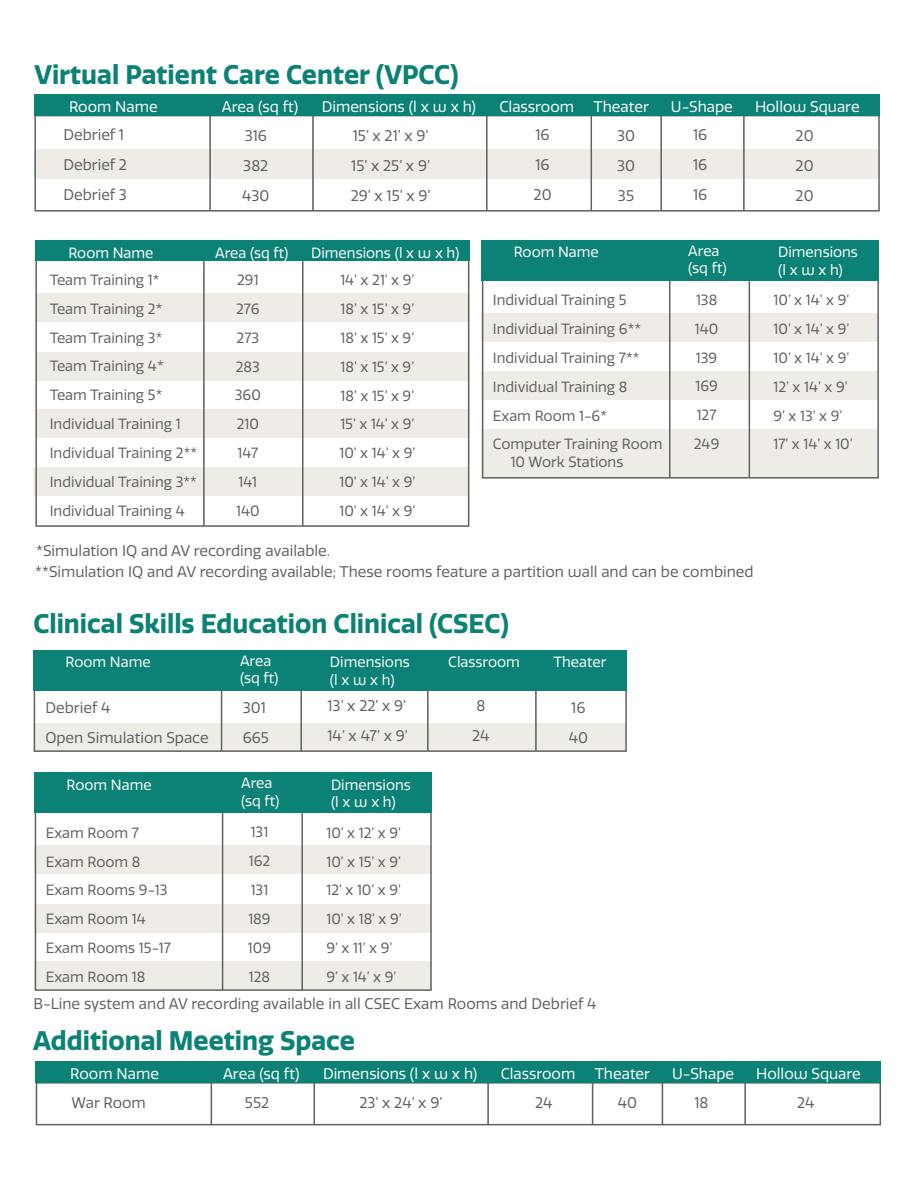
<style>
.page{position:relative;width:918px;height:1188px;background:#fff}
.page>*{position:absolute;margin:0;border:0;box-sizing:border-box;transform-origin:0 0}
.t1{font:700 26.1px "Quatro";color:#0c8175}
.t2{font:15px/30px "Quatro";color:#606160}
.t3{font:15px "Quatro";color:#fff}
.t4{font:14.4px/28.8px "Quatro";color:#606160}
.t5{font:14.4px/17.2px "Quatro";color:#fff}
</style>
<div class="page">
<div style="left:33px;top:467px;width:435px;height:28px;background:#efebe7"></div>
<div style="left:35px;top:409px;width:435px;height:29px;background:#efebe7"></div>
<div style="left:35px;top:352px;width:435px;height:28px;background:#efebe7"></div>
<div style="left:34px;top:149px;width:846px;height:30px;background:#efebe7"></div>
<hr style="left:209px;top:116px;width:2px;height:95px;background:#606161">
<hr style="left:312px;top:116px;width:2px;height:95px;background:#606161">
<hr style="left:486px;top:116px;width:2px;height:95px;background:#606161">
<hr style="left:591px;top:116px;width:1px;height:95px;background:#606161">
<hr style="left:660px;top:116px;width:2px;height:95px;background:#606161">
<hr style="left:743px;top:116px;width:2px;height:95px;background:#606161">
<div style="left:34px;top:115px;width:846px;height:97px;border:2px solid #606161"></div>
<div style="left:34px;top:94px;width:846px;height:22px;background:#0c8175"></div>
<div style="left:35px;top:293px;width:435px;height:29px;background:#efebe7"></div>
<hr style="left:203px;top:261px;width:2px;height:265px;background:#606161">
<hr style="left:302px;top:261px;width:2px;height:265px;background:#606161">
<div style="left:35px;top:256px;width:434px;height:271px;border:2px solid #606161"></div>
<div style="left:35px;top:241px;width:435px;height:20px;background:#0c8175"></div>
<div style="left:482px;top:429px;width:397px;height:49px;background:#efebe7"></div>
<div style="left:482px;top:372px;width:397px;height:28px;background:#efebe7"></div>
<div style="left:482px;top:313px;width:397px;height:29px;background:#efebe7"></div>
<hr style="left:669px;top:280px;width:1px;height:198px;background:#606161">
<hr style="left:749px;top:281px;width:1px;height:197px;background:#606161">
<div style="left:482px;top:278px;width:397px;height:201px;border:2px solid #606161"></div>
<div style="left:482px;top:240px;width:397px;height:41px;background:#0c8175"></div>
<div style="left:33px;top:723px;width:593px;height:29px;background:#efebe7"></div>
<hr style="left:221px;top:689px;width:1px;height:62px;background:#606161">
<hr style="left:300px;top:689px;width:2px;height:62px;background:#606161">
<div style="left:34px;top:688px;width:593px;height:64px;border:2px solid #606161"></div>
<div style="left:34px;top:650px;width:593px;height:41px;background:#0c8175"></div>
<hr style="left:427px;top:689px;width:2px;height:62px;background:#606161">
<hr style="left:535px;top:689px;width:2px;height:62px;background:#606161">
<div style="left:34px;top:962px;width:398px;height:28px;background:#efebe7"></div>
<div style="left:34px;top:904px;width:398px;height:29px;background:#efebe7"></div>
<div style="left:34px;top:846px;width:398px;height:28px;background:#efebe7"></div>
<hr style="left:222px;top:812px;width:1px;height:178px;background:#606161">
<hr style="left:301px;top:813px;width:2px;height:177px;background:#606161">
<div style="left:35px;top:810px;width:397px;height:181px;border:2px solid #606161"></div>
<div style="left:35px;top:772px;width:397px;height:41px;background:#0c8175"></div>
<hr style="left:211px;top:1083px;width:1px;height:42px;background:#606161">
<hr style="left:314px;top:1083px;width:1px;height:42px;background:#606161">
<hr style="left:487px;top:1083px;width:2px;height:42px;background:#606161">
<hr style="left:592px;top:1083px;width:1px;height:42px;background:#606161">
<hr style="left:662px;top:1083px;width:1px;height:42px;background:#606161">
<hr style="left:744px;top:1083px;width:2px;height:42px;background:#606161">
<div style="left:36px;top:1082px;width:845px;height:43px;border:2px solid #606161"></div>
<div style="left:36px;top:1062px;width:845px;height:21px;background:#0c8175"></div>
<h1 class="t1" style="left:34px;top:59px;width:426px">Virtual Patient Care Center (VPCC)</h1>
<p class="t3" style="left:69px;top:98px;width:90px">Room Name</p>
<p class="t3" style="left:222px;top:98px;width:78px">Area (sq ft)</p>
<p class="t3" style="left:322px;top:98px;width:156px">Dimensions (l x w x h)</p>
<p class="t3" style="left:499px;top:98px;width:76px">Classroom</p>
<p class="t3" style="left:594px;top:98px;width:57px">Theater</p>
<p class="t3" style="left:671px;top:98px;width:63px">U-Shape</p>
<p class="t3" style="left:755px;top:98px;width:106px">Hollow Square</p>
<p class="t2" style="left:63px;top:120px;width:65px">Debrief 1<br>Debrief 2<br>Debrief 3</p>
<p class="t2" style="left:242px;top:121px;width:29px">316<br>382<br>430</p>
<p class="t2" style="left:351px;top:121px;width:81px">15’ x 21’ x 9’<br>15’ x 25’ x 9’<br>29’ x 15’ x 9’</p>
<p class="t2" style="left:534px;top:120px;width:20px">16<br>16<br>20</p>
<p class="t2" style="left:617px;top:121px;width:19px;text-align:justify">30<br>30<br>35</p>
<p class="t2" style="left:693px;top:120px;width:16px;text-align:justify">16<br>16<br>16</p>
<p class="t2" style="left:796px;top:121px;width:20px;text-align:justify">20<br>20<br>20</p>
<p class="t5" style="left:68px;top:244px;width:87px">Room Name</p>
<p class="t5" style="left:215px;top:244px;width:75px">Area (sq ft)</p>
<p class="t5" style="left:311px;top:244px;width:150px">Dimensions (l x w x h)</p>
<p class="t4" style="left:50px;top:266px;width:149px">Team Training 1*<br>Team Training 2*<br>Team Training 3*<br>Team Training 4*<br>Team Training 5*<br>Individual Training 1<br>Individual Training 2**<br>Individual Training 3**<br>Individual Training 4</p>
<p class="t4" style="left:235px;top:266px;width:28px">291<br>276<br>273<br>283<br>360<br>210<br>147<br>141<br>140</p>
<p class="t4" style="left:340px;top:266px;width:77px;text-align:justify">14’ x 21’ x 9’ 18’ x 15’ x 9’ 18’ x 15’ x 9’ 18’ x 15’ x 9’ 18’ x 15’ x 9’ 15’ x 14’ x 9’ 10’ x 14’ x 9’ 10’ x 14’ x 9’ 10’ x 14’ x 9’</p>
<p class="t5" style="left:514px;top:244px;width:87px">Room Name</p>
<p class="t5" style="left:688px;top:242px;width:40px">Area (sq ft)</p>
<p class="t5" style="left:778px;top:244px;width:81px">Dimensions (l x w x h)</p>
<p class="t4" style="left:493px;top:286px;width:171px">Individual Training 5<br>Individual Training 6**<br>Individual Training 7**<br>Individual Training 8<br>Exam Room 1-6*<br>Computer Training Room</p>
<p class="t4" style="left:694px;top:286px;width:27px">138<br>140<br>139<br>169<br>127<br>249</p>
<p class="t4" style="left:774px;top:286px;width:81px">10’ x 14’ x 9’<br>10’ x 14’ x 9’<br>10’ x 14’ x 9’<br>12’ x 14’ x 9’<br>9’ x 13’ x 9’<br>17’ x 14’ x 10’</p>
<p class="t4" style="left:511px;top:448px;width:114px">10 Work Stations</p>
<p class="t2" style="left:35px;top:541px;width:720px;line-height:20.1px">*Simulation IQ and AV recording available.<br>**Simulation IQ and AV recording available; These rooms feature a partition wall and can be combined</p>
<h1 class="t1" style="left:33px;top:608px;width:477px">Clinical Skills Education Clinical (CSEC)</h1>
<p class="t5" style="left:66px;top:654px;width:87px">Room Name</p>
<p class="t5" style="left:240px;top:652px;width:40px">Area (sq ft)</p>
<p class="t5" style="left:330px;top:654px;width:81px">Dimensions (l x w x h)</p>
<p class="t5" style="left:448px;top:654px;width:73px">Classroom</p>
<p class="t5" style="left:553px;top:654px;width:55px">Theater</p>
<p class="t2" style="left:45px;top:693px;width:165px">Debrief 4<br>Open Simulation Space</p>
<p class="t2" style="left:243px;top:693px;width:28px">301<br>665</p>
<p class="t2" style="left:328px;top:691px;width:82px">13’ x 22’ x 9’<br>14’ x 47’ x 9’</p>
<p class="t2" style="left:472px;top:691px;width:19px">8<br>24</p>
<p class="t2" style="left:569px;top:693px;width:21px">16<br>40</p>
<p class="t5" style="left:67px;top:776px;width:87px">Room Name</p>
<p class="t5" style="left:241px;top:775px;width:40px">Area (sq ft)</p>
<p class="t5" style="left:331px;top:776px;width:81px">Dimensions (l x w x h)</p>
<p class="t4" style="left:46px;top:819px;width:127px">Exam Room 7<br>Exam Room 8<br>Exam Rooms 9-13<br>Exam Room 14<br>Exam Rooms 15-17<br>Exam Room 18</p>
<p class="t4" style="left:248px;top:818px;width:25px">131<br>162<br>131<br>189<br>109<br>128</p>
<p class="t4" style="left:326px;top:819px;width:77px">10’ x 12’ x 9’<br>10’ x 15’ x 9’<br>12’ x 10’ x 9’<br>10’ x 18’ x 9’<br>9’ x 11’ x 9’<br>9’ x 14’ x 9’</p>
<p class="t2" style="left:33px;top:989px;width:565px">B-Line system and AV recording available in all CSEC Exam Rooms and Debrief 4</p>
<h1 class="t1" style="left:33px;top:1026px;width:323px">Additional Meeting Space</h1>
<p class="t3" style="left:70px;top:1065px;width:90px">Room Name</p>
<p class="t3" style="left:223px;top:1065px;width:78px">Area (sq ft)</p>
<p class="t3" style="left:323px;top:1065px;width:156px">Dimensions (l x w x h)</p>
<p class="t3" style="left:501px;top:1065px;width:76px">Classroom</p>
<p class="t3" style="left:595px;top:1065px;width:57px">Theater</p>
<p class="t3" style="left:672px;top:1065px;width:63px">U-Shape</p>
<p class="t3" style="left:756px;top:1065px;width:106px">Hollow Square</p>
<p class="t2" style="left:72px;top:1088px;width:76px">War Room</p>
<p class="t2" style="left:245px;top:1088px;width:26px">552</p>
<p class="t2" style="left:359px;top:1088px;width:85px">23’ x 24’ x 9’</p>
<p class="t2" style="left:535px;top:1088px;width:19px">24</p>
<p class="t2" style="left:618px;top:1088px;width:21px">40</p>
<p class="t2" style="left:695px;top:1088px;width:16px">18</p>
<p class="t2" style="left:797px;top:1088px;width:19px">24</p>
</div>
